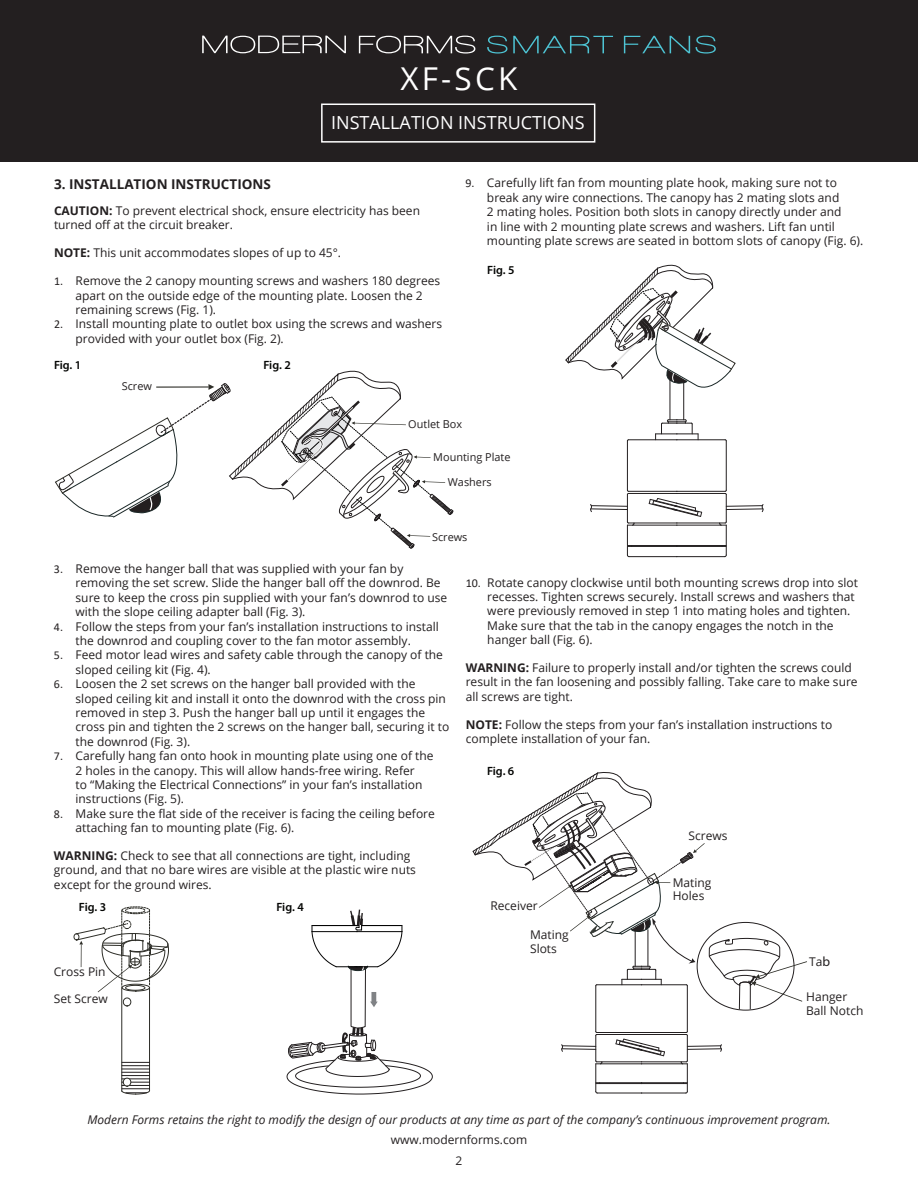
<style>
.page{position:relative;width:918px;height:1188px;background:#fff}
.page>*{position:absolute;margin:0;border:0;box-sizing:border-box;transform-origin:0 0}
.t1{font:31.5px "Open Sans";color:#fff}
.t2{font:18px "Open Sans";color:#fff}
.t3{font:700 13.5px "Open Sans";color:#231f20}
.t4{font:12px/14.4px "Open Sans";color:#231f20}
.t5{font:italic 12px "Open Sans";color:#231f20}
.t6{font:600 12px "Myriad Pro";letter-spacing:-.01em;color:#040503}
.t7{font:10.95px "Open Sans";color:#231f20}
.s1{font-weight:700}
.s2{font-family:"Calibri"}
.s3{font-family:"Myriad Pro";font-size:13.5px}
</style>
<div class="page">
<div style="left:0;top:0;width:918px;height:162px;background:#231f20"></div>
<svg style="left:202px;top:36px;width:144px;height:17px"></svg>
<svg style="left:359px;top:36px;width:116px;height:18px"></svg>
<svg style="left:487px;top:36px;width:20px;height:18px"></svg>
<svg style="left:513px;top:36px;width:100px;height:17px"></svg>
<svg style="left:624px;top:36px;width:66px;height:17px"></svg>
<svg style="left:696px;top:36px;width:20px;height:18px"></svg>
<svg style="left:565px;top:264px;width:171px;height:129px"></svg>
<hr style="left:627px;top:441px;width:1px;height:49px;background:#231f20">
<hr style="left:629px;top:491px;width:48px;height:1px;background:#231f20">
<hr style="left:628px;top:493px;width:49px;height:1px;background:#231f20">
<hr style="left:627px;top:525px;width:50px;height:1px;background:#231f20">
<hr style="left:628px;top:439px;width:49px;height:1px;background:#231f20">
<hr style="left:629px;top:523px;width:48px;height:1px;background:#231f20">
<hr style="left:670px;top:380px;width:1px;height:40px;background:#231f20">
<hr style="left:627px;top:545px;width:50px;height:1px;background:#231f20">
<hr style="left:627px;top:546px;width:50px;height:1px;background:#231f20">
<hr style="left:629px;top:556px;width:48px;height:1px;background:#231f20">
<svg style="left:590px;top:490px;width:45px;height:67px"></svg>
<hr style="left:726px;top:441px;width:1px;height:49px;background:#231f20">
<hr style="left:677px;top:491px;width:48px;height:1px;background:#231f20">
<hr style="left:677px;top:493px;width:48px;height:1px;background:#231f20">
<hr style="left:677px;top:525px;width:49px;height:1px;background:#231f20">
<hr style="left:677px;top:439px;width:48px;height:1px;background:#231f20">
<svg style="left:648px;top:498px;width:55px;height:19px"></svg>
<hr style="left:677px;top:523px;width:48px;height:1px;background:#231f20">
<hr style="left:683px;top:380px;width:1px;height:40px;background:#231f20">
<hr style="left:677px;top:545px;width:49px;height:1px;background:#231f20">
<svg style="left:655px;top:419px;width:44px;height:21px"></svg>
<hr style="left:677px;top:546px;width:49px;height:1px;background:#231f20">
<hr style="left:677px;top:556px;width:48px;height:1px;background:#231f20">
<svg style="left:719px;top:490px;width:45px;height:67px"></svg>
<hr style="left:149px;top:988px;width:1px;height:102px;background:#2e2e28">
<hr style="left:121px;top:988px;width:1px;height:103px;background:#2e2e28">
<svg style="left:73px;top:906px;width:96px;height:101px"></svg>
<svg style="left:121px;top:1062px;width:29px;height:33px"></svg>
<svg style="left:286px;top:909px;width:147px;height:186px"></svg>
<hr style="left:357px;top:931px;width:45px;height:1px;background:#030303">
<hr style="left:362px;top:925px;width:39px;height:1px;background:#030303">
<hr style="left:595px;top:986px;width:1px;height:46px;background:#231f20">
<hr style="left:597px;top:1032px;width:45px;height:1px;background:#231f20">
<hr style="left:597px;top:1034px;width:45px;height:1px;background:#231f20">
<hr style="left:596px;top:1063px;width:46px;height:1px;background:#231f20">
<hr style="left:597px;top:1061px;width:45px;height:1px;background:#231f20">
<hr style="left:596px;top:1082px;width:46px;height:1px;background:#231f20">
<hr style="left:596px;top:1083px;width:46px;height:1px;background:#231f20">
<hr style="left:597px;top:1093px;width:45px;height:1px;background:#231f20">
<svg style="left:561px;top:1031px;width:42px;height:63px"></svg>
<hr style="left:687px;top:986px;width:1px;height:46px;background:#231f20">
<hr style="left:641px;top:1032px;width:45px;height:1px;background:#231f20">
<hr style="left:641px;top:1034px;width:45px;height:1px;background:#231f20">
<hr style="left:641px;top:1063px;width:46px;height:1px;background:#231f20">
<svg style="left:615px;top:1038px;width:50px;height:19px"></svg>
<hr style="left:641px;top:1061px;width:45px;height:1px;background:#231f20">
<hr style="left:641px;top:1082px;width:46px;height:1px;background:#231f20">
<hr style="left:641px;top:1083px;width:46px;height:1px;background:#231f20">
<hr style="left:641px;top:1093px;width:45px;height:1px;background:#231f20">
<svg style="left:681px;top:1031px;width:41px;height:63px"></svg>
<svg style="left:472px;top:772px;width:335px;height:238px"></svg>
<div style="left:321px;top:104px;width:274px;height:39px;border:2px solid #fff"></div>
<svg style="left:55px;top:370px;width:398px;height:179px"></svg>
<h1 class="t1" style="left:401px;top:57px;width:118px">XF-SCK</h1>
<h2 class="t2" style="left:331px;top:110px;width:255px">INSTALLATION INSTRUCTIONS</h2>
<p class="t3" style="left:54px;top:174px;width:219px">3. INSTALLATION INSTRUCTIONS</p>
<p class="t4" style="left:54px;top:203px;width:368px"><span class="s1">CAUTION:</span> To prevent electrical shock, ensure electricity has been turned off at the circuit breaker.</p>
<p class="t4" style="left:54px;top:245px;width:289px"><span class="s1">NOTE:</span> This unit accommodates slopes of up to 45°.</p>
<p class="t4" style="left:76px;top:273px;width:366px;text-indent:-22px"><span class="s2">1.</span> Remove the 2 canopy mounting screws and washers 180 degrees apart on the outside edge of the mounting plate. Loosen the 2 remaining screws (Fig. 1).</p>
<p class="t4" style="left:76px;top:317px;width:368px;text-indent:-22px"><span class="s2">2.</span> Install mounting plate to outlet box using the screws and washers provided with your outlet box (Fig. 2).</p>
<p class="t6" style="left:54px;top:357px;width:29px">Fig. 1</p>
<p class="t6" style="left:263px;top:357px;width:29px">Fig. 2</p>
<p class="t7" style="left:122px;top:379px;width:32px">Screw</p>
<p class="t4" style="left:487px;top:176px;width:378px;text-indent:-22px"><span class="s2">9.</span> Carefully lift fan from mounting plate hook, making sure not to break any wire connections. The canopy has 2 mating slots and<br>2 mating holes. Position both slots in canopy directly under and<br>in line with 2 mounting plate screws and washers. Lift fan until mounting plate screws are seated in bottom slots of canopy (Fig. 6).</p>
<p class="t6" style="left:487px;top:262px;width:29px">Fig. 5</p>
<p class="t7" style="left:408px;top:417px;width:55px">Outlet Box</p>
<p class="t7" style="left:433px;top:449px;width:79px">Mounting Plate</p>
<p class="t7" style="left:448px;top:475px;width:45px">Washers</p>
<p class="t7" style="left:432px;top:530px;width:37px">Screws</p>
<p class="t4" style="left:76px;top:561px;width:373px;text-indent:-22px"><span class="s2">3.</span> Remove the hanger ball that was supplied with your fan by removing the set screw. Slide the hanger ball off the downrod. Be sure to keep the cross pin supplied with your fan’s downrod to use with the slope ceiling adapter ball (Fig. 3).</p>
<p class="t4" style="left:54px;top:619px;width:386px;text-align:center"><span class="s2">4.</span> Follow the steps from your fan’s installation instructions to install the downrod and coupling cover to the fan motor assembly.</p>
<p class="t4" style="left:76px;top:647px;width:369px;text-indent:-22px"><span class="s2">5.</span> Feed motor lead wires and safety cable through the canopy of the sloped ceiling kit (Fig. 4).</p>
<p class="t4" style="left:76px;top:676px;width:375px;text-indent:-22px"><span class="s2">6.</span> Loosen the 2 set screws on the hanger ball provided with the sloped ceiling kit and install it onto the downrod with the cross pin removed in step 3. Push the hanger ball up until it engages the cross pin and tighten the 2 screws on the hanger ball, securing it to the downrod (Fig. 3).</p>
<p class="t4" style="left:76px;top:748px;width:359px;text-indent:-22px"><span class="s2">7.</span> Carefully hang fan onto hook in mounting plate using one of the 2 holes in the canopy. This will allow hands-free wiring. Refer<br>to “Making the Electrical Connections” in your fan’s installation instructions (Fig. 5).</p>
<p class="t4" style="left:76px;top:806px;width:361px;text-indent:-22px"><span class="s2">8.</span> Make sure the flat side of the receiver is facing the ceiling before attaching fan to mounting plate (Fig. 6).</p>
<p class="t4" style="left:54px;top:848px;width:364px"><span class="s1">WARNING:</span> Check to see that all connections are tight, including ground, and that no bare wires are visible at the plastic wire nuts except for the ground wires.</p>
<p class="t6" style="left:79px;top:899px;width:29px">Fig. 3</p>
<p class="t6" style="left:276px;top:899px;width:29px">Fig. 4</p>
<p class="t4" style="left:54px;top:958px;width:56px;line-height:26.2px">Cross Pin<br>Set Screw</p>
<p class="t4" style="left:487px;top:575px;width:372px;text-indent:-22px"><span class="s2">10.</span> Rotate canopy clockwise until both mounting screws drop into slot recesses. Tighten screws securely. Install screws and washers that were previously removed in step 1 into mating holes and tighten.<br>Make sure that the tab in the canopy engages the notch in the hanger ball (Fig. 6).</p>
<p class="t4" style="left:466px;top:660px;width:393px"><span class="s1">WARNING:</span> Failure to properly install and/or tighten the screws could result in the fan loosening and possibly falling. Take care to make sure all screws are tight.</p>
<p class="t4" style="left:466px;top:717px;width:368px"><span class="s1">NOTE:</span> Follow the steps from your fan’s installation instructions to complete installation of your fan.</p>
<p class="t6" style="left:487px;top:763px;width:29px">Fig. 6</p>
<p class="t4" style="left:490px;top:898px;width:49px">Receiver</p>
<p class="t4" style="left:530px;top:928px;width:40px;line-height:13.5px">Mating<br>Slots</p>
<p class="t4" style="left:689px;top:828px;width:40px">Screws</p>
<p class="t4" style="left:673px;top:876px;width:40px;line-height:13.5px">Mating<br>Holes</p>
<p class="t4" style="left:809px;top:954px;width:22px">Ta<span class="s3">b</span></p>
<p class="t4" style="left:806px;top:990px;width:59px;line-height:13.5px">Hanger<br>Ball Notch</p>
<p class="t5" style="left:87px;top:1111px;width:745px">Modern Forms retains the right to modify the design of our products at any time as part of the company’s continuous improvement program.</p>
<p class="t4" style="left:456px;top:1153px;width:8px">2</p>
<p class="t4" style="left:391px;top:1132px;width:138px">www.modernforms.com</p>
</div>
